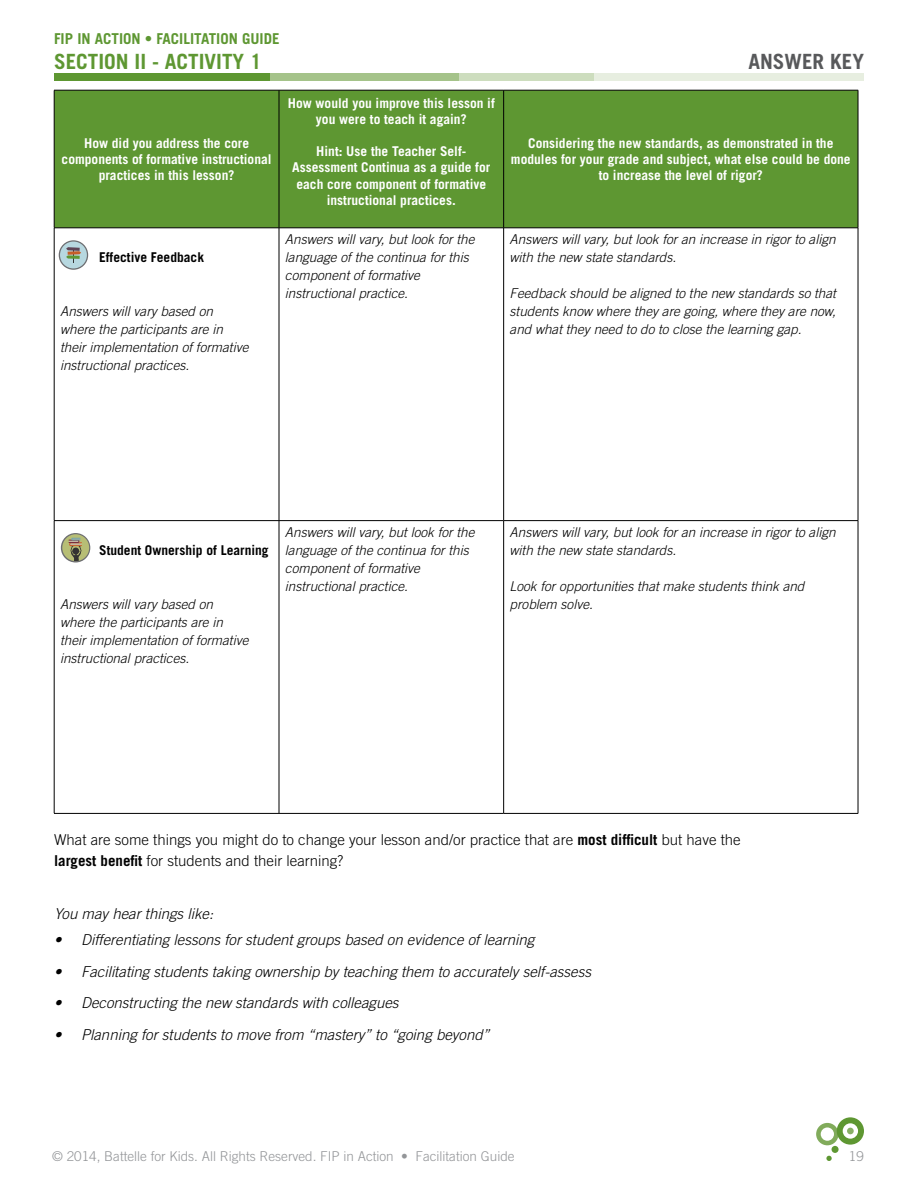
<style>
.page{position:relative;width:918px;height:1188px;background:#fff}
.page>*{position:absolute;margin:0;border:0;box-sizing:border-box;transform-origin:0 0}
.t1{font:700 21px "Trade Gothic";color:#5e9732}
.t2{font:700 21px "Trade Gothic";color:#58595b}
.t3{font:italic 300 15px "Trade Gothic";color:#000}
.t4{font:300 15px/21px "Trade Gothic";color:#000}
.t5{font:700 15px "Trade Gothic";color:#5e9732}
.t6{font:italic 300 13.5px/18px "Trade Gothic";color:#000}
.t7{font:700 13.5px/16.2px "Trade Gothic";color:#fff;text-align:center}
.t8{font:300 13.5px "Trade Gothic";color:#939598}
.t9{font:700 13.5px "Trade Gothic";color:#000}
.s1{font-weight:700}
</style>
<div class="page">
<div style="left:816px;top:1123px;width:23px;height:22px;background:#81ab5b;border-radius:50%"></div>
<div style="left:821px;top:1127px;width:13px;height:14px;background:#fff;border-radius:50%"></div>
<div style="left:832px;top:1146px;width:7px;height:7px;background:#5e9732;border-radius:50%"></div>
<svg style="left:826px;top:1156px;width:6px;height:5px"></svg>
<div style="left:837px;top:1117px;width:27px;height:28px;background:#5e9732;border-radius:50%"></div>
<svg style="left:843px;top:1123px;width:15px;height:16px"></svg>
<div style="left:847px;top:1128px;width:7px;height:6px;background:#88af65;border-radius:50%"></div>
<div style="left:54px;top:74px;width:216px;height:7px;background:#5e9732"></div>
<div style="left:270px;top:74px;width:189px;height:7px;background:#a5c38a"></div>
<div style="left:459px;top:74px;width:135px;height:7px;background:#cdddbe"></div>
<div style="left:594px;top:74px;width:270px;height:7px;background:#e7eee0"></div>
<div style="left:55px;top:91px;width:803px;height:137px;background:#5e9732"></div>
<hr style="left:54px;top:90px;width:225px;height:1px;background:#000">
<hr style="left:54px;top:90px;width:1px;height:138px;background:#000">
<hr style="left:279px;top:90px;width:225px;height:1px;background:#000">
<hr style="left:279px;top:90px;width:1px;height:138px;background:#000">
<hr style="left:504px;top:90px;width:354px;height:1px;background:#000">
<hr style="left:503px;top:90px;width:1px;height:138px;background:#000">
<hr style="left:858px;top:90px;width:1px;height:138px;background:#000">
<hr style="left:54px;top:228px;width:225px;height:1px;background:#000">
<hr style="left:54px;top:228px;width:1px;height:292px;background:#000">
<hr style="left:279px;top:228px;width:225px;height:1px;background:#000">
<hr style="left:279px;top:228px;width:1px;height:292px;background:#000">
<hr style="left:504px;top:228px;width:354px;height:1px;background:#000">
<hr style="left:503px;top:228px;width:1px;height:292px;background:#000">
<hr style="left:858px;top:228px;width:1px;height:292px;background:#000">
<hr style="left:54px;top:520px;width:225px;height:1px;background:#000">
<hr style="left:54px;top:521px;width:1px;height:292px;background:#000">
<hr style="left:279px;top:520px;width:225px;height:1px;background:#000">
<hr style="left:279px;top:521px;width:1px;height:292px;background:#000">
<hr style="left:504px;top:520px;width:354px;height:1px;background:#000">
<hr style="left:503px;top:521px;width:1px;height:292px;background:#000">
<hr style="left:858px;top:521px;width:1px;height:292px;background:#000">
<hr style="left:54px;top:813px;width:225px;height:1px;background:#000">
<hr style="left:279px;top:813px;width:225px;height:1px;background:#000">
<hr style="left:504px;top:813px;width:354px;height:1px;background:#000">
<svg style="left:59px;top:240px;width:29px;height:30px"></svg>
<div style="left:60px;top:242px;width:27px;height:26px;background:#b7d8e0;border-radius:50%"></div>
<svg style="left:66px;top:247px;width:15px;height:16px"></svg>
<svg style="left:61px;top:533px;width:29px;height:29px"></svg>
<div style="left:62px;top:534px;width:27px;height:27px;background:#b7be75;border-radius:50%"></div>
<svg style="left:69px;top:538px;width:13px;height:23px"></svg>
<p class="t5" style="left:54px;top:29px;width:227px">FIP IN ACTION • FACILITATION GUIDE</p>
<h1 class="t1" style="left:54px;top:49px;width:209px">SECTION II - ACTIVITY 1</h1>
<h1 class="t2" style="left:748px;top:49px;width:117px">ANSWER KEY</h1>
<p class="t7" style="left:62px;top:135px;width:212px">How did you address the core components of formative instructional practices in this lesson?</p>
<p class="t9" style="left:99px;top:249px;width:107px">Effective Feedback</p>
<p class="t6" style="left:60px;top:302px;width:190px">Answers will vary based on where the participants are in their implementation of formative instructional practices.</p>
<p class="t7" style="left:288px;top:94px;width:209px">How would you improve this lesson if you were to teach it again?</p>
<p class="t7" style="left:292px;top:143px;width:200px">Hint: Use the Teacher Self-<br>Assessment Continua as a guide for each core component of formative instructional practices.</p>
<p class="t7" style="left:511px;top:135px;width:341px">Considering the new standards, as demonstrated in the modules for your grade and subject, what else could be done to increase the level of rigor?</p>
<p class="t6" style="left:285px;top:230px;width:191px">Answers will vary, but look for the language of the continua for this component of formative instructional practice.</p>
<p class="t6" style="left:510px;top:230px;width:328px">Answers will vary, but look for an increase in rigor to align with the new state standards.</p>
<p class="t6" style="left:510px;top:284px;width:328px;text-align:justify">Feedback should be aligned to the new standards so that students know where they are going, where they are now, and what they need to do to close the learning gap.</p>
<p class="t9" style="left:99px;top:542px;width:171px">Student Ownership of Learning</p>
<p class="t6" style="left:60px;top:595px;width:190px">Answers will vary based on where the participants are in their implementation of formative instructional practices.</p>
<p class="t6" style="left:285px;top:523px;width:191px">Answers will vary, but look for the language of the continua for this component of formative instructional practice.</p>
<p class="t6" style="left:510px;top:523px;width:328px">Answers will vary, but look for an increase in rigor to align with the new state standards.</p>
<p class="t6" style="left:510px;top:577px;width:296px">Look for opportunities that make students think and problem solve.</p>
<p class="t4" style="left:54px;top:829px;width:688px">What are some things you might do to change your lesson and/or practice that are <span class="s1">most difficult</span> but have the <span class="s1">largest benefit</span> for students and their learning?</p>
<p class="t3" style="left:54px;top:905px;width:161px">You may hear things like:</p>
<p class="t3" style="left:54px;top:931px;width:482px">• Differentiating lessons for student groups based on evidence of learning</p>
<p class="t3" style="left:54px;top:963px;width:539px">• Facilitating students taking ownership by teaching them to accurately self-assess</p>
<p class="t3" style="left:54px;top:994px;width:346px">• Deconstructing the new standards with colleagues</p>
<p class="t3" style="left:54px;top:1026px;width:437px">• Planning for students to move from “mastery” to “going beyond”</p>
<p class="t8" style="left:52px;top:1148px;width:464px">© 2014, Battelle for Kids. All Rights Reserved. FIP in Action • Facilitation Guide</p>
<p class="t8" style="left:849px;top:1148px;width:17px">19</p>
</div>
